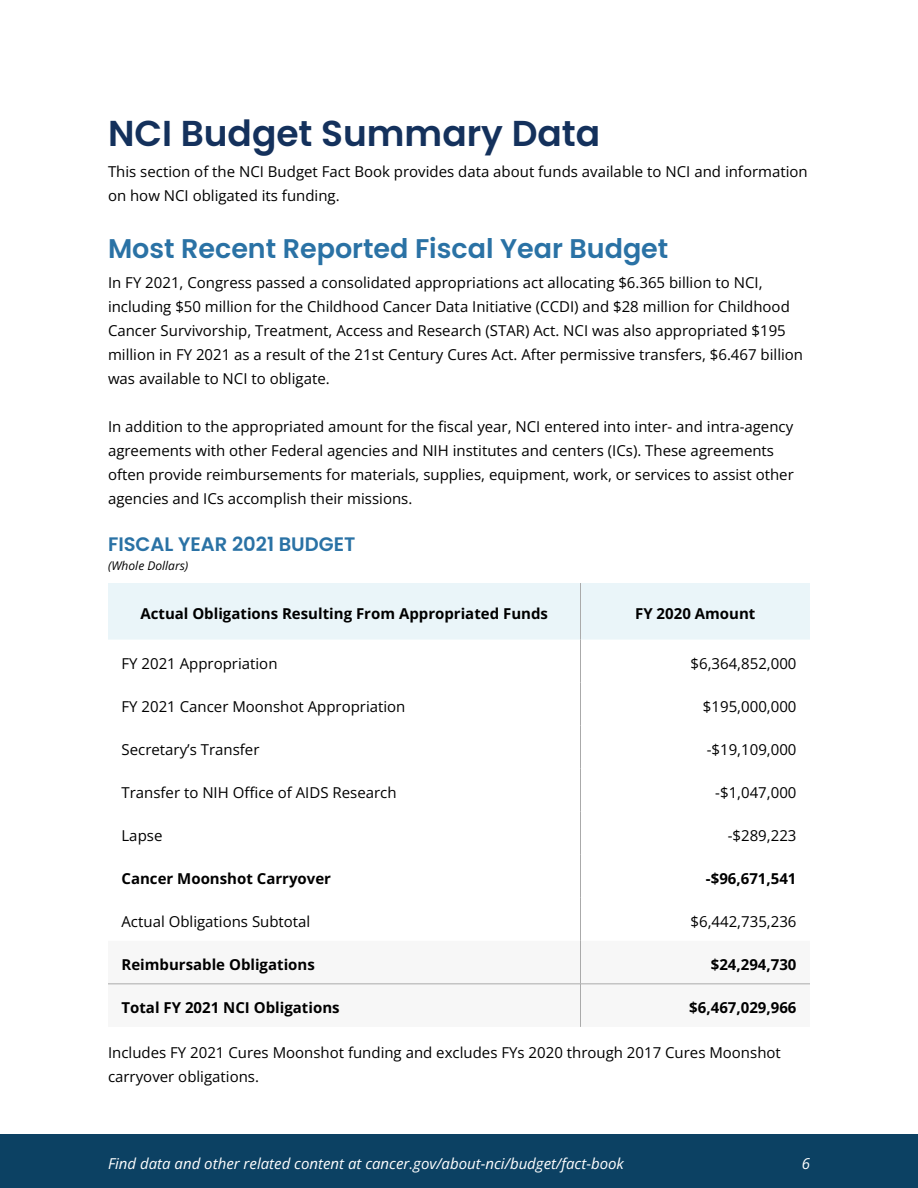
<style>
.page{position:relative;width:918px;height:1188px;background:#fff}
.page>*{position:absolute;margin:0;border:0;box-sizing:border-box;transform-origin:0 0}
.t1{font:600 36px "Poppins";color:#14315c}
.t2{font:600 27px "Poppins";color:#2a72a5}
.t3{font:600 19.5px "Poppins";color:#2a72a5}
.body{font:15px/24px "Open Sans";color:#000}
.table_text-bold{font:700 15px "Open Sans";color:#000}
.t4{font:italic 15px "Open Sans";color:#fff}
.table_text-header{font:700 15px "Open Sans";color:#000}
.table_text-number{font:15px "Open Sans";color:#000}
.table_text-bold_number{font:700 15px "Open Sans";color:#000}
.note_text{font:italic 12px "Open Sans";color:#000}
</style>
<div class="page">
<div style="left:108px;top:583px;width:702px;height:57px;background:#eaf5f9"></div>
<svg style="left:108px;top:983px;width:702px;height:1px"></svg>
<hr style="left:580px;top:583px;width:1px;height:57px;background:#aaa">
<hr style="left:580px;top:640px;width:1px;height:43px;background:#aaa">
<hr style="left:580px;top:683px;width:1px;height:43px;background:#aaa">
<hr style="left:580px;top:726px;width:1px;height:43px;background:#aaa">
<hr style="left:580px;top:769px;width:1px;height:43px;background:#aaa">
<hr style="left:580px;top:812px;width:1px;height:43px;background:#aaa">
<hr style="left:580px;top:898px;width:1px;height:43px;background:#aaa">
<hr style="left:580px;top:941px;width:1px;height:43px;background:#aaa">
<hr style="left:580px;top:984px;width:1px;height:43px;background:#aaa">
<hr style="left:580px;top:855px;width:1px;height:43px;background:#aaa">
<hr style="left:108px;top:984px;width:472px;height:1px;background:#aaa">
<hr style="left:580px;top:984px;width:230px;height:1px;background:#aaa">
<div style="left:0;top:1134px;width:918px;height:54px;background:#0c4163"></div>
<h1 class="t1" style="left:108px;top:112px;width:494px">NCI Budget Summary Data</h1>
<p class="body" style="left:108px;top:159px;width:701px">This section of the NCI Budget Fact Book provides data about funds available to NCI and information on how NCI obligated its funding.</p>
<h2 class="t2" style="left:108px;top:232px;width:562px">Most Recent Reported Fiscal Year Budget</h2>
<p class="body" style="left:108px;top:270px;width:697px">In FY 2021, Congress passed a consolidated appropriations act allocating $6.365 billion to NCI, including $50 million for the Childhood Cancer Data Initiative (CCDI) and $28 million for Childhood Cancer Survivorship, Treatment, Access and Research (STAR) Act. NCI was also appropriated $195 million in FY 2021 as a result of the 21st Century Cures Act. After permissive transfers, $6.467 billion was available to NCI to obligate.</p>
<p class="body" style="left:108px;top:414px;width:687px">In addition to the appropriated amount for the fiscal year, NCI entered into inter- and intra-agency agreements with other Federal agencies and NIH institutes and centers (ICs). These agreements often provide reimbursements for materials, supplies, equipment, work, or services to assist other agencies and ICs accomplish their missions.</p>
<h3 class="t3" style="left:108px;top:533px;width:249px">FISCAL YEAR 2021 BUDGET</h3>
<p class="note_text" style="left:108px;top:558px;width:82px">(Whole Dollars)</p>
<p class="table_text-header" style="left:140px;top:604px;width:409px">Actual Obligations Resulting From Appropriated Funds</p>
<p class="table_text-header" style="left:635px;top:604px;width:122px">FY 2020 Amount</p>
<p class="body" style="left:122px;top:651px;width:158px">FY 2021 Appropriation</p>
<p class="table_text-number" style="left:691px;top:653px;width:108px">$6,364,852,000</p>
<p class="body" style="left:122px;top:694px;width:286px">FY 2021 Cancer Moonshot Appropriation</p>
<p class="table_text-number" style="left:703px;top:696px;width:95px">$195,000,000</p>
<p class="body" style="left:122px;top:737px;width:140px">Secretary’s Transfer</p>
<p class="table_text-number" style="left:707px;top:739px;width:91px">-$19,109,000</p>
<p class="body" style="left:122px;top:780px;width:277px">Transfer to NIH Office of AIDS Research</p>
<p class="table_text-number" style="left:715px;top:783px;width:83px">-$1,047,000</p>
<p class="body" style="left:122px;top:823px;width:42px">Lapse</p>
<p class="table_text-number" style="left:728px;top:826px;width:70px">-$289,223</p>
<p class="table_text-bold" style="left:122px;top:869px;width:211px">Cancer Moonshot Carryover</p>
<p class="table_text-bold_number" style="left:706px;top:869px;width:92px">-$96,671,541</p>
<p class="body" style="left:122px;top:910px;width:190px">Actual Obligations Subtotal</p>
<p class="body" style="left:691px;top:910px;width:108px">$6,442,735,236</p>
<p class="table_text-bold" style="left:122px;top:955px;width:195px">Reimbursable Obligations</p>
<p class="table_text-bold" style="left:711px;top:955px;width:87px">$24,294,730</p>
<p class="table_text-bold" style="left:122px;top:998px;width:220px">Total FY 2021 NCI Obligations</p>
<p class="table_text-bold" style="left:689px;top:998px;width:109px">$6,467,029,966</p>
<p class="body" style="left:108px;top:1041px;width:674px">Includes FY 2021 Cures Moonshot funding and excludes FYs 2020 through 2017 Cures Moonshot carryover obligations.</p>
<p class="t4" style="left:108px;top:1153px;width:517px">Find data and other related content at cancer.gov/about-nci/budget/fact-book</p>
<p class="t4" style="left:802px;top:1153px;width:10px">6</p>
</div>
